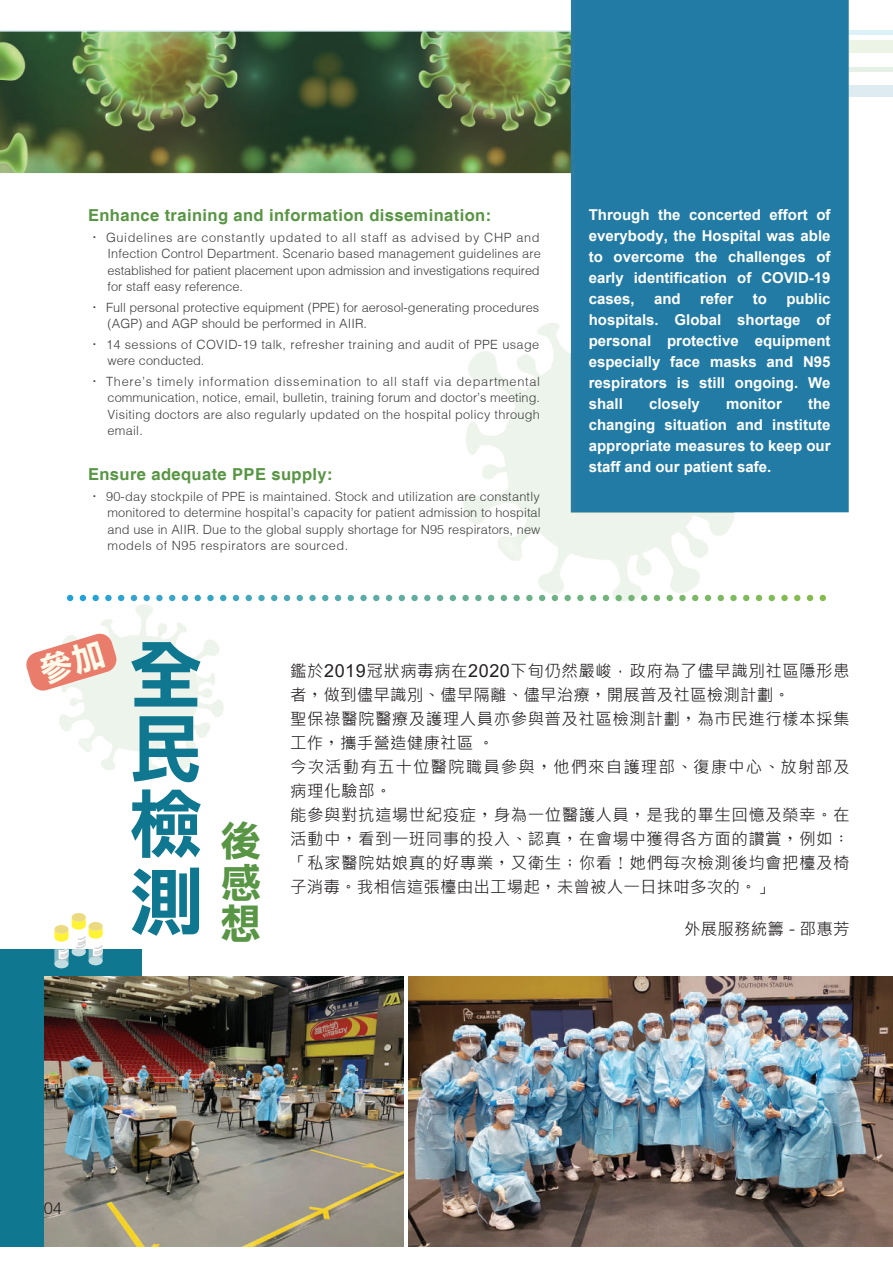
<style>
.page{position:relative;width:893px;height:1263px;background:#fff}
.page>*{position:absolute;margin:0;border:0;box-sizing:border-box;transform-origin:0 0}
.t1{font:41.4px/41.4px "DF Li Hei Bold WINP BF";color:#589544;text-align:justify}
.t2{font:16.5px/24px "Microsoft Jheng Hei";letter-spacing:.03em;color:#231f20}
.t3{font:700 16.5px "Helvetica";letter-spacing:.025em;color:#589544}
.t4{font:16.5px "Microsoft Jheng Hei";letter-spacing:.01em;color:#231f20}
.t5{font:300 16.5px "Helvetica";color:#231f20}
.t6{font:700 15px/21px "Arial";color:#fff;text-align:justify}
.t7{font:300 12.75px/16.5px "Helvetica";letter-spacing:.005em;color:#3f3f40;text-align:justify}
.t8{font:300 12.75px/16.5px "Helvetica";letter-spacing:.03em;color:#3f3f40}
.s1{font-family:"Adobe Ming Std"}
.s2{font-family:"Arial";font-size:18px}
.s3{font-family:"Adobe Ming Std";font-weight:300}
</style>
<div class="page">
<div style="left:0;top:30px;width:893px;height:5px;background:#ddf1f9"></div>
<div style="left:0;top:40px;width:893px;height:13px;background:#ecf5e5"></div>
<hr style="left:0;top:67px;width:893px;height:4px;background:#e6f0e4">
<div style="left:0;top:85px;width:893px;height:12px;background:#deebf1"></div>
<img style="left:0;top:0;width:848px;height:774px">
<div style="left:0;top:949px;width:141px;height:297px;background:#0f7890"></div>
<div style="left:72px;top:913px;width:14px;height:9px;background:#ebda7f;border-radius:50%"></div>
<svg style="left:54px;top:917px;width:49px;height:51px"></svg>
<svg style="left:131px;top:642px;width:69px;height:64px;background:#79b3bc"></svg>
<svg style="left:133px;top:716px;width:66px;height:66px"></svg>
<svg style="left:131px;top:789px;width:70px;height:69px"></svg>
<svg style="left:132px;top:867px;width:67px;height:69px"></svg>
<img style="left:45px;top:977px;width:359px;height:269px">
<img style="left:408px;top:977px;width:485px;height:269px">
<svg style="left:67px;top:595px;width:6px;height:6px"></svg>
<svg style="left:80px;top:595px;width:6px;height:6px"></svg>
<svg style="left:92px;top:595px;width:7px;height:6px"></svg>
<svg style="left:105px;top:595px;width:7px;height:6px"></svg>
<svg style="left:118px;top:595px;width:6px;height:6px"></svg>
<svg style="left:131px;top:595px;width:6px;height:6px"></svg>
<svg style="left:143px;top:595px;width:7px;height:6px"></svg>
<svg style="left:156px;top:595px;width:7px;height:6px"></svg>
<svg style="left:169px;top:595px;width:6px;height:6px"></svg>
<svg style="left:182px;top:595px;width:6px;height:6px"></svg>
<svg style="left:195px;top:595px;width:6px;height:6px"></svg>
<svg style="left:207px;top:595px;width:7px;height:6px"></svg>
<svg style="left:220px;top:595px;width:6px;height:6px"></svg>
<svg style="left:233px;top:595px;width:6px;height:6px"></svg>
<svg style="left:246px;top:595px;width:6px;height:6px"></svg>
<svg style="left:258px;top:595px;width:7px;height:6px"></svg>
<svg style="left:271px;top:595px;width:6px;height:6px"></svg>
<svg style="left:284px;top:595px;width:6px;height:6px"></svg>
<svg style="left:297px;top:595px;width:6px;height:6px"></svg>
<svg style="left:309px;top:595px;width:7px;height:6px"></svg>
<svg style="left:322px;top:595px;width:6px;height:6px"></svg>
<svg style="left:335px;top:595px;width:6px;height:6px"></svg>
<svg style="left:348px;top:595px;width:6px;height:6px"></svg>
<svg style="left:360px;top:595px;width:7px;height:6px"></svg>
<svg style="left:373px;top:595px;width:6px;height:6px"></svg>
<svg style="left:386px;top:595px;width:6px;height:6px"></svg>
<svg style="left:399px;top:595px;width:6px;height:6px"></svg>
<svg style="left:411px;top:595px;width:7px;height:6px"></svg>
<svg style="left:424px;top:595px;width:7px;height:6px"></svg>
<svg style="left:437px;top:595px;width:6px;height:6px"></svg>
<svg style="left:450px;top:595px;width:6px;height:6px"></svg>
<svg style="left:462px;top:595px;width:7px;height:6px"></svg>
<svg style="left:475px;top:595px;width:7px;height:6px"></svg>
<svg style="left:488px;top:595px;width:6px;height:6px"></svg>
<svg style="left:501px;top:595px;width:6px;height:6px"></svg>
<svg style="left:513px;top:595px;width:7px;height:6px"></svg>
<svg style="left:526px;top:595px;width:7px;height:6px"></svg>
<svg style="left:539px;top:595px;width:6px;height:6px"></svg>
<svg style="left:552px;top:595px;width:6px;height:6px"></svg>
<svg style="left:564px;top:595px;width:7px;height:6px"></svg>
<svg style="left:577px;top:595px;width:7px;height:6px"></svg>
<svg style="left:590px;top:595px;width:6px;height:6px"></svg>
<svg style="left:603px;top:595px;width:6px;height:6px"></svg>
<svg style="left:615px;top:595px;width:7px;height:6px"></svg>
<svg style="left:628px;top:595px;width:7px;height:6px"></svg>
<svg style="left:641px;top:595px;width:6px;height:6px"></svg>
<svg style="left:654px;top:595px;width:6px;height:6px"></svg>
<svg style="left:666px;top:595px;width:7px;height:6px"></svg>
<svg style="left:679px;top:595px;width:7px;height:6px"></svg>
<svg style="left:692px;top:595px;width:6px;height:6px"></svg>
<svg style="left:705px;top:595px;width:6px;height:6px"></svg>
<svg style="left:718px;top:595px;width:6px;height:6px"></svg>
<svg style="left:730px;top:595px;width:7px;height:6px"></svg>
<svg style="left:743px;top:595px;width:6px;height:6px"></svg>
<svg style="left:756px;top:595px;width:6px;height:6px"></svg>
<svg style="left:769px;top:595px;width:6px;height:6px"></svg>
<svg style="left:781px;top:595px;width:7px;height:6px"></svg>
<svg style="left:794px;top:595px;width:6px;height:6px"></svg>
<svg style="left:807px;top:595px;width:6px;height:6px"></svg>
<svg style="left:820px;top:595px;width:6px;height:6px"></svg>
<svg style="left:25px;top:632px;width:93px;height:60px"></svg>
<p class="t3" style="left:88px;top:205px;width:405px">Enhance training and information dissemination:</p>
<p class="t7" style="left:108px;top:229px;width:435px;text-indent:-20px"><span class="s1">‧</span> Guidelines are constantly updated to all staff as advised by CHP and Infection Control Department. Scenario based management guidelines are established for patient placement upon admission and investigations required for staff easy reference.</p>
<p class="t7" style="left:108px;top:299px;width:433px;text-indent:-20px"><span class="s1">‧</span> Full personal protective equipment (PPE) for aerosol-generating procedures (AGP) and AGP should be performed in AIIR.</p>
<p class="t8" style="left:108px;top:336px;width:433px;text-indent:-20px"><span class="s1">‧</span> 14 sessions of COVID-19 talk, refresher training and audit of PPE usage were conducted.</p>
<p class="t7" style="left:108px;top:373px;width:434px;text-indent:-20px"><span class="s1">‧</span> There’s timely information dissemination to all staff via departmental communication, notice, email, bulletin, training forum and doctor’s meeting.<br>Visiting doctors are also regularly updated on the hospital policy through email.</p>
<p class="t3" style="left:88px;top:464px;width:246px">Ensure adequate PPE supply:</p>
<p class="t7" style="left:108px;top:488px;width:435px;text-indent:-20px"><span class="s1">‧</span> 90-day stockpile of PPE is maintained. Stock and utilization are constantly monitored to determine hospital’s capacity for patient admission to hospital and use in AIIR. Due to the global supply shortage for N95 respirators, new models of N95 respirators are sourced.</p>
<p class="t6" style="left:589px;top:204px;width:243px">Through the concerted effort of everybody, the Hospital was able to overcome the challenges of early identification of COVID-19 cases,</p>
<p class="t6" style="left:654px;top:288px;width:28px">and</p>
<p class="t6" style="left:700px;top:288px;width:35px">refer</p>
<p class="t6" style="left:753px;top:288px;width:16px">to</p>
<p class="t6" style="left:589px;top:288px;width:243px;text-indent:198px">public hospitals. Global shortage of personal protective equipment especially face masks and N95 respirators is still ongoing. We shall</p>
<p class="t6" style="left:589px;top:393px;width:243px;text-indent:219px">the changing situation and institute appropriate measures to keep our staff and our patient safe.</p>
<p class="t6" style="left:649px;top:393px;width:52px">closely</p>
<p class="t6" style="left:726px;top:393px;width:57px">monitor</p>
<h1 class="t1" style="left:220px;top:820px;width:42px">後感想</h1>
<p class="t2" style="left:290px;top:659px;width:561px">鑑於<span class="s2">2019</span>冠狀病毒病在<span class="s2">2020</span>下旬仍然嚴峻，政府為了儘早識別社區隱形患者<span class="s3">，</span>做到儘早識別<span class="s3">、</span>儘早隔離<span class="s3">、</span>儘早治療<span class="s3">，</span>開展普及社區檢測計劃。<br>聖保祿醫院醫療及護理人員亦參與普及社區檢測計劃<span class="s3">，</span>為市民進行樣本採集工作<span class="s3">，</span>攜手營造健康社區 。<br>今次活動有五十位醫院職員參與<span class="s3">，</span>他們來自護理部<span class="s3">、</span>復康中心<span class="s3">、</span>放射部及病理化驗部。<br>能參與對抗這場世紀疫症<span class="s3">，</span>身為一位醫護人員<span class="s3">，</span>是我的畢生回憶及榮幸。在活動中<span class="s3">，</span>看到一班同事的投入<span class="s3">、</span>認真<span class="s3">，</span>在會場中獲得各方面的讚賞<span class="s3">，</span>例如<span class="s3">：</span>「私家醫院姑娘真的好專業<span class="s3">，</span>又衛生<span class="s3">；</span>你看<span class="s3">！</span>她們每次檢測後均會把檯及椅子消毒。我相信這張檯由出工場起<span class="s3">，</span>未曾被人一日抹咁多次的。」</p>
<p class="t4" style="left:684px;top:919px;width:167px">外展服務統籌 - 邵惠芳</p>
<p class="t5" style="left:44px;top:1197px;width:20px">04</p>
</div>
